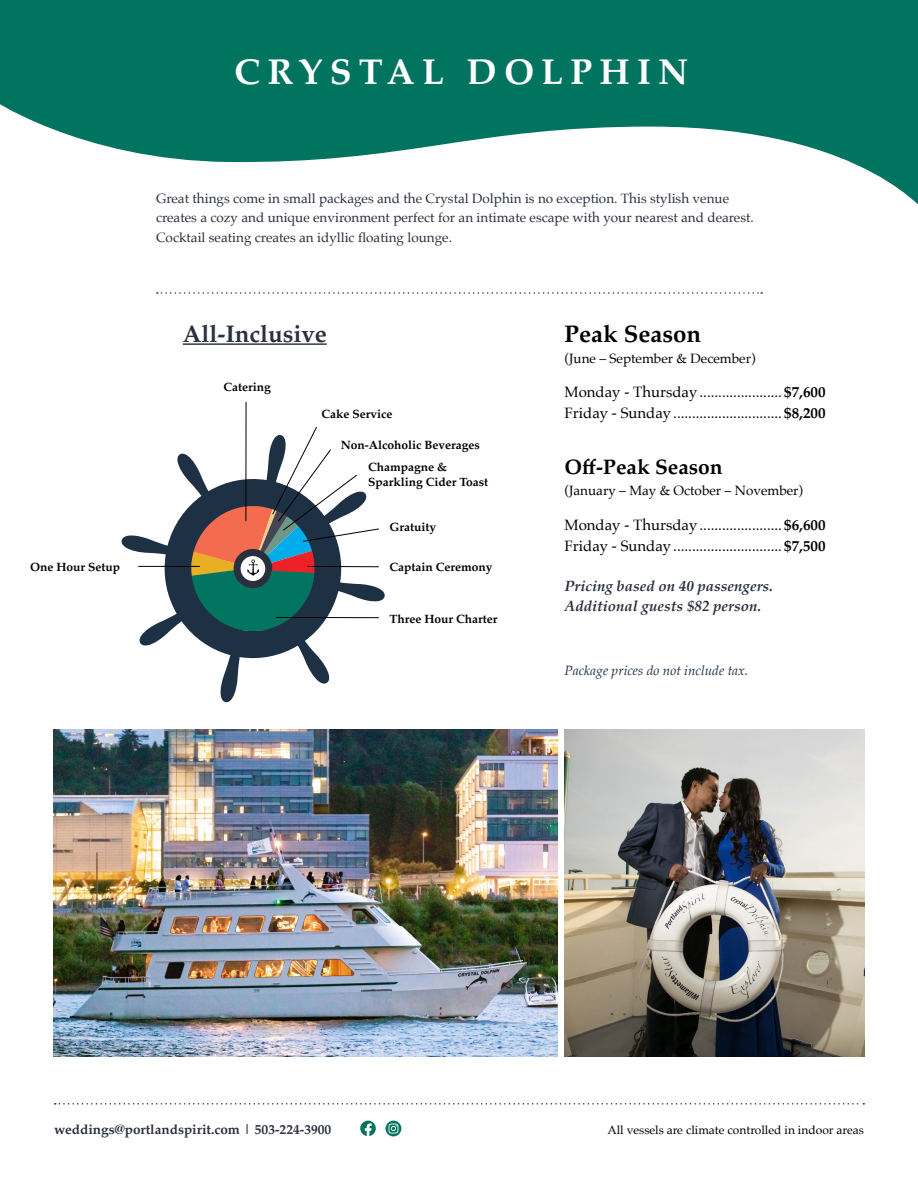
<style>
.page{position:relative;width:918px;height:1188px;background:#fff}
.page>*{position:absolute;margin:0;border:0;box-sizing:border-box;transform-origin:0 0}
.t1{font:700 36px "Palatino";letter-spacing:.2em;color:#fff}
.t2{font:700 24px "Palatino";color:#2a2f3e}
.t3{font:700 24px "Palatino";color:#000}
.t4{font:700 21px "Palatino";color:#000}
.t5{font:15px/21px "Palatino";color:#000}
.t6{font:italic 700 15px/19.5px "Palatino";color:#2a2f3e}
.t7{font:13.5px/19.5px "Palatino";color:#2a2f3e}
.t8{font:13.5px "Palatino";color:#000}
.t9{font:700 13.5px "Palatino";color:#2a2f3e}
.t10{font:italic 13.5px "Palatino";color:#1e3044}
.t11{font:700 12px/14.4px "Palatino";color:#000}
.t12{font:12px "Palatino";color:#000}
.s1{font-weight:700}
</style>
<div class="page">
<svg style="left:55px;top:1103px;width:809px;height:2px"></svg>
<svg style="left:360px;top:1121px;width:16px;height:15px"></svg>
<svg style="left:386px;top:1121px;width:15px;height:15px"></svg>
<svg style="left:388px;top:1124px;width:10px;height:10px"></svg>
<svg style="left:0;top:0;width:918px;height:205px;fill:#00745f"></svg>
<img style="left:565px;top:729px;width:299px;height:327px">
<img style="left:54px;top:729px;width:504px;height:327px">
<svg style="left:121px;top:453px;width:264px;height:250px"></svg>
<hr style="left:138px;top:566px;width:62px;height:1px;background:#000">
<hr style="left:246px;top:402px;width:1px;height:119px;background:#000">
<svg style="left:157px;top:292px;width:605px;height:2px"></svg>
<hr style="left:183px;top:343px;width:144px;height:2px;background:#2a2f3e">
<svg style="left:190px;top:426px;width:190px;height:206px"></svg>
<h1 class="t1" style="left:234px;top:41px;width:455px">CRYSTAL DOLPHIN</h1>
<p class="t7" style="left:156px;top:188px;width:599px">Great things come in small packages and the Crystal Dolphin is no exception. This stylish venue creates a cozy and unique environment perfect for an intimate escape with your nearest and dearest.<br>Cocktail seating creates an idyllic floating lounge.</p>
<p class="t11" style="left:30px;top:559px;width:91px">One Hour Setup</p>
<h2 class="t2" style="left:183px;top:313px;width:145px">All-Inclusive</h2>
<p class="t11" style="left:223px;top:380px;width:49px">Catering</p>
<p class="t11" style="left:321px;top:407px;width:72px">Cake Service</p>
<p class="t11" style="left:341px;top:438px;width:140px">Non-Alcoholic Beverages</p>
<p class="t11" style="left:368px;top:460px;width:121px">Champagne &amp;<br>Sparkling Cider Toast</p>
<p class="t11" style="left:389px;top:519px;width:48px">Gratuity</p>
<p class="t11" style="left:389px;top:559px;width:104px">Captain Ceremony</p>
<p class="t11" style="left:389px;top:611px;width:109px">Three Hour Charter</p>
<h2 class="t3" style="left:565px;top:313px;width:138px">Peak Season</h2>
<p class="t8" style="left:565px;top:347px;width:192px">(June – September &amp; December)</p>
<p class="t5" style="left:565px;top:381px;width:262px">Monday - Thursday ...................... <span class="s1">$7,600<br></span>Friday - Sunday............................. <span class="s1">$8,200</span></p>
<h3 class="t4" style="left:565px;top:449px;width:160px">Off-Peak Season</h3>
<p class="t8" style="left:565px;top:479px;width:240px">(January – May &amp; October – November)</p>
<p class="t5" style="left:565px;top:514px;width:262px">Monday - Thursday ...................... <span class="s1">$6,600<br></span>Friday - Sunday............................. <span class="s1">$7,500</span></p>
<p class="t6" style="left:565px;top:576px;width:210px">Pricing based on 40 passengers.<br>Additional guests $82 person.</p>
<p class="t10" style="left:565px;top:659px;width:185px">Package prices do not include tax.</p>
<p class="t9" style="left:54px;top:1118px;width:279px">weddings@portlandspirit.com | 503-224-3900</p>
<p class="t12" style="left:607px;top:1120px;width:258px">All vessels are climate controlled in indoor areas</p>
</div>
